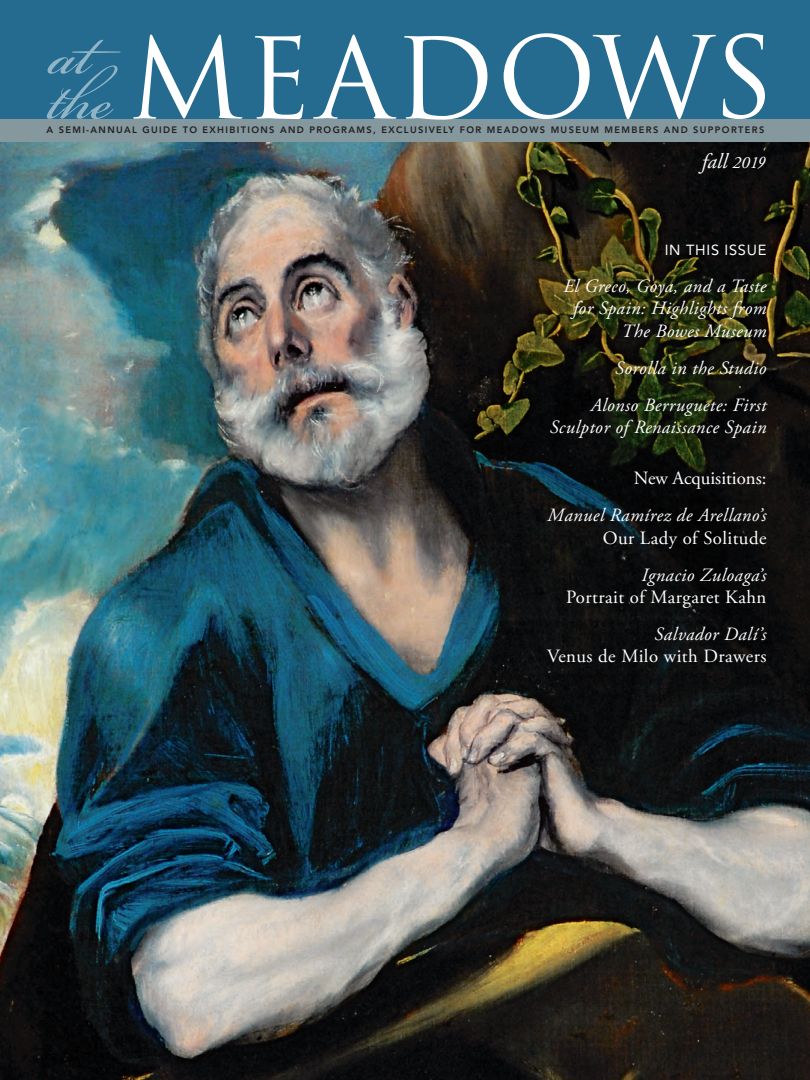
<style>
.page{position:relative;width:810px;height:1080px;background:#fff}
.page>*{position:absolute;margin:0;border:0;box-sizing:border-box;transform-origin:0 0}
.t1{font:109.38px "Trajan";letter-spacing:.02em;color:#fff}
.t2{font:italic 21.25px "Adobe Garamond Pro";color:#fff}
.t3{font:italic 18.75px/22.1px "Adobe Garamond Pro";letter-spacing:.025em;color:#fff;text-align:right}
.t4{font:18.75px "Adobe Garamond Pro";letter-spacing:.025em;color:#fff}
.t5{font:18.75px "Adobe Garamond Pro";color:#fff}
.t6{font:14.62px "Avenir LT Std";letter-spacing:.05em;color:#fff}
.t7{font:800 9.25px "Avenir LT Std";letter-spacing:.145em;color:#231f20}
.s1{font-size:17.25px}
.s2{font-size:19.25px}
</style>
<div class="page">
<img style="left:0;top:0;width:810px;height:1080px">
<h1 class="t1" style="left:128px;top:13px;width:648px">MEADOWS</h1>
<p class="t7" style="left:47px;top:125px;width:719px">A SEMI-ANNUAL GUIDE TO EXHIBITIONS AND PROGRAMS, EXCLUSIVELY FOR MEADOWS MUSEUM MEMBERS AND SUPPORTERS</p>
<p class="t2" style="left:702px;top:149px;width:66px">fall <span class="s1">201</span><span class="s2">9</span></p>
<p class="t6" style="left:665px;top:241px;width:103px">IN THIS ISSUE</p>
<p class="t3" style="left:564px;top:276px;width:204px">El Greco, Goya, and a Taste for Spain: Highlights from<br>The Bowes Museum</p>
<p class="t3" style="left:591px;top:350px;width:177px;line-height:37.1px">Sorolla in the Studio<br>Alonso Berruguete: First</p>
<p class="t3" style="left:550px;top:417px;width:218px">Sculptor of Renaissance Spain</p>
<p class="t5" style="left:634px;top:467px;width:134px">New Acquisitions:</p>
<p class="t3" style="left:548px;top:505px;width:220px">Manuel Ramírez de Arellano’s</p>
<p class="t4" style="left:603px;top:526px;width:165px">Our Lady of Solitude</p>
<p class="t3" style="left:641px;top:564px;width:127px">Ignacio Zuloaga’s</p>
<p class="t4" style="left:566px;top:586px;width:202px">Portrait of Margaret Kahn</p>
<p class="t3" style="left:655px;top:624px;width:113px">Salvador Dalí’s</p>
<p class="t4" style="left:547px;top:645px;width:221px">Venus de Milo with Drawers</p>
</div>
